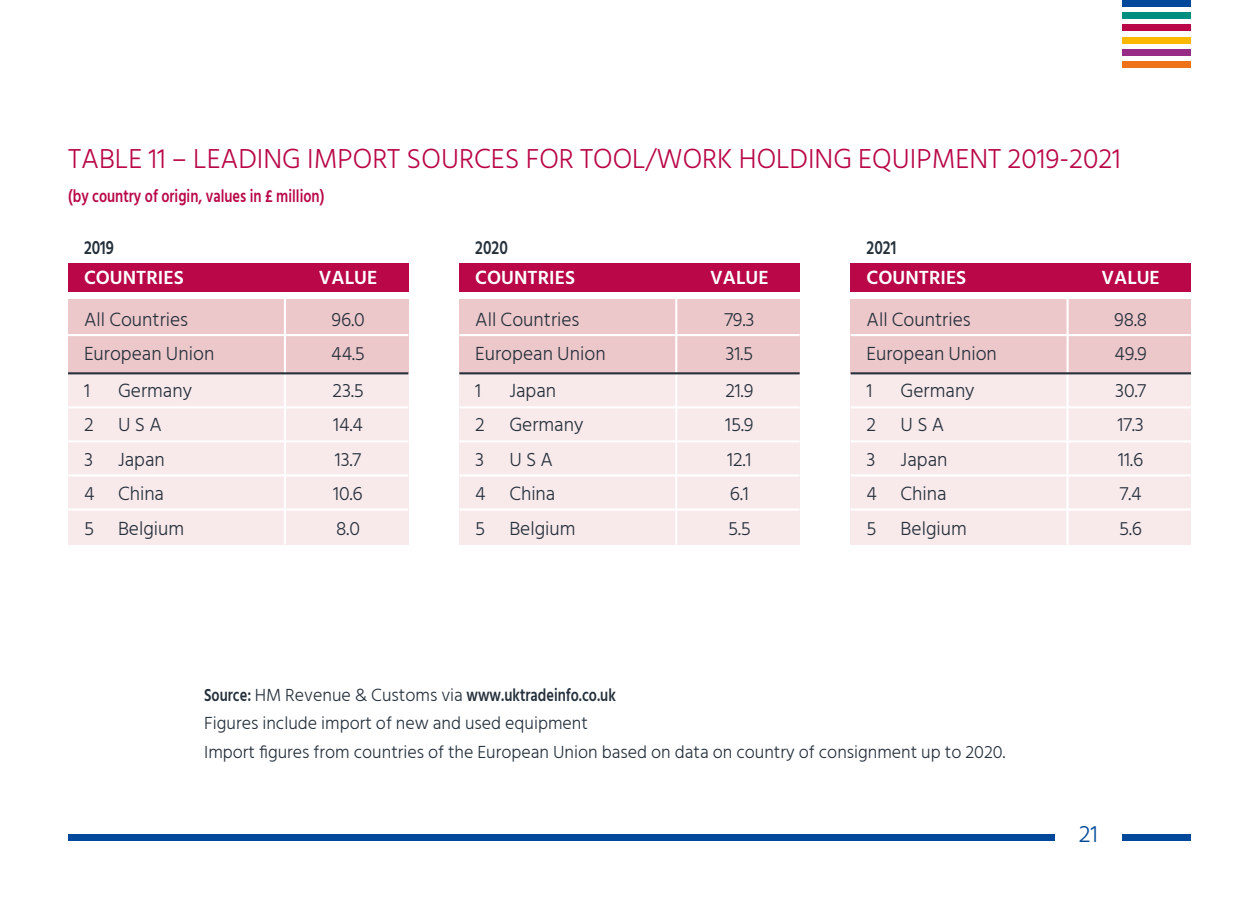
<style>
.page{position:relative;width:1259px;height:902px;background:#fff}
.page>*{position:absolute;margin:0;border:0;box-sizing:border-box;transform-origin:0 0}
.t1{font:300 28.2px "Hind Siliguri";color:#b90748}
.t2{font:300 24px "Hind Siliguri";color:#00489a}
.t3{font:300 19.5px "Hind Siliguri";color:#25303b}
.t4{font:600 19.5px "Hind Siliguri";color:#fff}
.t5{font:600 19.5px "Hind Siliguri";color:#25303b;scale:.8 1}
.t6{font:300 18px/28.5px "Hind Siliguri";color:#25303b}
.t7{font:600 18px "Hind Siliguri";color:#b90748;scale:.8 1}
.s1{font-weight:600}
</style>
<div class="page">
<div style="left:68px;top:833px;width:986px;height:7px;background:#00489a"></div>
<div style="left:1123px;top:12px;width:68px;height:7px;background:#008e80"></div>
<div style="left:1123px;top:25px;width:68px;height:6px;background:#b90748"></div>
<div style="left:1123px;top:37px;width:68px;height:6px;background:#fbb800"></div>
<div style="left:1123px;top:49px;width:68px;height:7px;background:#972c87"></div>
<div style="left:1123px;top:62px;width:68px;height:6px;background:#ee7219"></div>
<div style="left:1123px;top:0;width:68px;height:6px;background:#00489a"></div>
<div style="left:1123px;top:833px;width:68px;height:7px;background:#00489a"></div>
<div style="left:68px;top:299px;width:340px;height:75px;background:#edc8cb"></div>
<div style="left:459px;top:299px;width:340px;height:75px;background:#edc8cb"></div>
<div style="left:850px;top:299px;width:341px;height:75px;background:#edc8cb"></div>
<div style="left:68px;top:374px;width:340px;height:170px;background:#f8e9eb"></div>
<div style="left:459px;top:374px;width:340px;height:170px;background:#f8e9eb"></div>
<div style="left:850px;top:374px;width:341px;height:170px;background:#f8e9eb"></div>
<hr style="left:68px;top:406px;width:340px;height:2px;background:#fff">
<hr style="left:459px;top:406px;width:340px;height:2px;background:#fff">
<hr style="left:850px;top:406px;width:341px;height:2px;background:#fff">
<hr style="left:68px;top:440px;width:340px;height:2px;background:#fff">
<hr style="left:459px;top:440px;width:340px;height:2px;background:#fff">
<hr style="left:850px;top:440px;width:341px;height:2px;background:#fff">
<hr style="left:68px;top:474px;width:340px;height:2px;background:#fff">
<hr style="left:459px;top:474px;width:340px;height:2px;background:#fff">
<hr style="left:850px;top:474px;width:341px;height:2px;background:#fff">
<hr style="left:68px;top:508px;width:340px;height:2px;background:#fff">
<hr style="left:459px;top:508px;width:340px;height:2px;background:#fff">
<hr style="left:850px;top:508px;width:341px;height:2px;background:#fff">
<hr style="left:284px;top:291px;width:2px;height:253px;background:#fff">
<hr style="left:675px;top:291px;width:2px;height:253px;background:#fff">
<hr style="left:1066px;top:291px;width:2px;height:253px;background:#fff">
<div style="left:68px;top:263px;width:340px;height:28px;background:#b90748"></div>
<div style="left:459px;top:263px;width:340px;height:28px;background:#b90748"></div>
<div style="left:850px;top:263px;width:341px;height:28px;background:#b90748"></div>
<hr style="left:68px;top:372px;width:340px;height:2px;background:#25303b">
<hr style="left:459px;top:372px;width:340px;height:2px;background:#25303b">
<hr style="left:850px;top:372px;width:341px;height:2px;background:#25303b">
<hr style="left:68px;top:334px;width:340px;height:2px;background:#fff">
<hr style="left:459px;top:334px;width:340px;height:2px;background:#fff">
<hr style="left:850px;top:334px;width:341px;height:2px;background:#fff">
<h1 class="t1" style="left:68px;top:141px;width:1054px">TABLE 11 – LEADING IMPORT SOURCES FOR TOOL/WORK HOLDING EQUIPMENT 2019-2021</h1>
<p class="t7" style="left:68px;top:183px;width:322px">(by country of origin, values in £ million)</p>
<p class="t5" style="left:84px;top:232px;width:39px">2019</p>
<p class="t4" style="left:84px;top:262px;width:101px">COUNTRIES</p>
<p class="t4" style="left:319px;top:262px;width:60px">VALUE</p>
<p class="t3" style="left:84px;top:307px;width:106px">All Countries</p>
<p class="t3" style="left:331px;top:307px;width:35px">96.0</p>
<p class="t3" style="left:84px;top:342px;width:132px">European Union</p>
<p class="t3" style="left:331px;top:342px;width:35px">44.5</p>
<p class="t3" style="left:84px;top:378px;width:8px">1</p>
<p class="t3" style="left:118px;top:378px;width:76px">Germany</p>
<p class="t3" style="left:332px;top:378px;width:33px">23.5</p>
<p class="t3" style="left:84px;top:413px;width:11px">2</p>
<p class="t3" style="left:118px;top:413px;width:45px">U S A</p>
<p class="t3" style="left:333px;top:413px;width:31px">14.4</p>
<p class="t3" style="left:84px;top:447px;width:10px">3</p>
<p class="t3" style="left:118px;top:447px;width:48px">Japan</p>
<p class="t3" style="left:335px;top:447px;width:28px">13.7</p>
<p class="t3" style="left:84px;top:482px;width:82px">4 China</p>
<p class="t3" style="left:333px;top:482px;width:31px">10.6</p>
<p class="t3" style="left:84px;top:516px;width:102px">5 Belgium</p>
<p class="t3" style="left:336px;top:516px;width:25px">8.0</p>
<p class="t5" style="left:475px;top:232px;width:42px">2020</p>
<p class="t4" style="left:475px;top:262px;width:101px">COUNTRIES</p>
<p class="t4" style="left:710px;top:262px;width:60px">VALUE</p>
<p class="t3" style="left:475px;top:307px;width:106px">All Countries</p>
<p class="t3" style="left:724px;top:307px;width:32px">79.3</p>
<p class="t3" style="left:475px;top:342px;width:132px">European Union</p>
<p class="t3" style="left:725px;top:342px;width:29px">31.5</p>
<p class="t3" style="left:475px;top:378px;width:8px">1</p>
<p class="t3" style="left:509px;top:378px;width:48px">Japan</p>
<p class="t3" style="left:725px;top:378px;width:30px">21.9</p>
<p class="t3" style="left:475px;top:413px;width:11px">2</p>
<p class="t3" style="left:509px;top:413px;width:76px">Germany</p>
<p class="t3" style="left:725px;top:413px;width:30px">15.9</p>
<p class="t3" style="left:475px;top:447px;width:10px">3</p>
<p class="t3" style="left:509px;top:447px;width:45px">U S A</p>
<p class="t3" style="left:727px;top:447px;width:26px">12.1</p>
<p class="t3" style="left:475px;top:482px;width:82px">4 China</p>
<p class="t3" style="left:730px;top:482px;width:20px">6.1</p>
<p class="t3" style="left:475px;top:516px;width:102px">5 Belgium</p>
<p class="t3" style="left:728px;top:516px;width:24px">5.5</p>
<p class="t5" style="left:866px;top:232px;width:39px">2021</p>
<p class="t4" style="left:866px;top:262px;width:101px">COUNTRIES</p>
<p class="t4" style="left:1101px;top:262px;width:60px">VALUE</p>
<p class="t3" style="left:866px;top:307px;width:106px">All Countries</p>
<p class="t3" style="left:1114px;top:307px;width:35px">98.8</p>
<p class="t3" style="left:866px;top:342px;width:132px">European Union</p>
<p class="t3" style="left:1114px;top:342px;width:34px">49.9</p>
<p class="t3" style="left:866px;top:378px;width:8px">1</p>
<p class="t3" style="left:900px;top:378px;width:76px">Germany</p>
<p class="t3" style="left:1115px;top:378px;width:32px">30.7</p>
<p class="t3" style="left:866px;top:413px;width:11px">2</p>
<p class="t3" style="left:900px;top:413px;width:45px">U S A</p>
<p class="t3" style="left:1117px;top:413px;width:28px">17.3</p>
<p class="t3" style="left:866px;top:447px;width:10px">3</p>
<p class="t3" style="left:900px;top:447px;width:48px">Japan</p>
<p class="t3" style="left:1118px;top:447px;width:26px">11.6</p>
<p class="t3" style="left:866px;top:482px;width:82px">4 China</p>
<p class="t3" style="left:1119px;top:482px;width:23px">7.4</p>
<p class="t3" style="left:866px;top:516px;width:102px">5 Belgium</p>
<p class="t3" style="left:1119px;top:516px;width:24px">5.6</p>
<p class="t6" style="left:204px;top:680px;width:802px"><span class="s1">Source:</span> HM Revenue &amp; Customs via <span class="s1">www.uktradeinfo.co.uk<br></span>Figures include import of new and used equipment<br>Import figures from countries of the European Union based on data on country of consignment up to 2020.</p>
<p class="t2" style="left:1078px;top:819px;width:21px">21</p>
</div>
